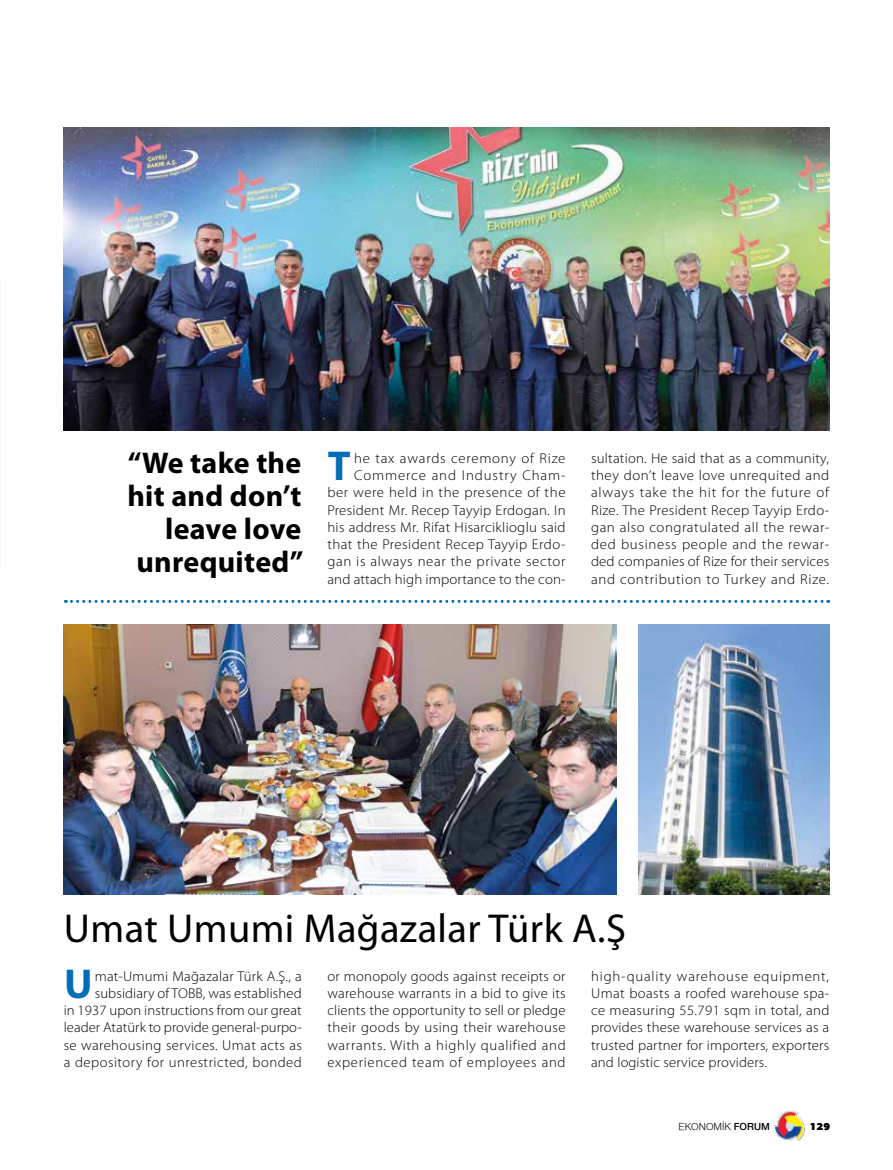
<style>
.page{position:relative;width:893px;height:1170px;background:#fff}
.page>*{position:absolute;margin:0;border:0;box-sizing:border-box;transform-origin:0 0}
.t1{font:700 41.85px "Myriad Pro";color:#006eb7}
.t2{font:40.5px "Myriad Pro";letter-spacing:.01em;color:#000}
.t3{font:700 30px/33px "Myriad Pro";letter-spacing:.01em;color:#000;text-align:right}
.t4{font:300 14.25px/17.2px "Myriad Pro";letter-spacing:.025em;color:#000;text-align:justify}
.t5{font:300 14.25px/17.2px "Myriad Pro";letter-spacing:.025em;color:#000;text-align:justify;scale:1.04 1}
.t6{font:300 14.25px/17.2px "Myriad Pro";letter-spacing:.005em;color:#000;text-align:right}
.t7{font:10.5px "Nimbus Sans Novus";color:#000}
.t8{font:900 10.5px "PF Agora Sans Pro";color:#000}
.s1{font-weight:600}
</style>
<div class="page">
<img style="left:774px;top:1109px;width:31px;height:31px">
<img style="left:64px;top:127px;width:765px;height:303px">
<svg style="left:65px;top:600px;width:764px;height:3px"></svg>
<img style="left:64px;top:624px;width:553px;height:270px">
<img style="left:639px;top:624px;width:190px;height:270px">
<h3 class="t3" style="left:127px;top:447px;width:178px">“We take the hit and don’t leave love unrequited”</h3>
<h1 class="t1" style="left:328px;top:442px;width:24px">T</h1>
<p class="t4" style="left:327px;top:449px;width:240px;text-align:right">he tax awards ceremony of Rize Commerce and Industry Cham-<br>ber were held in the presence of the President Mr. Recep Tayyip Erdogan. In his address Mr. Rifat Hisarciklioglu said that the President Recep Tayyip Erdo&shy;gan is always near the private sector and attach high importance to the con-</p>
<p class="t5" style="left:591px;top:449px;width:231px">sultation. He said that as a community, they don’t leave love unrequited and always take the hit for the future of Rize. The President Recep Tayyip Erdo&shy;gan also congratulated all the rewar&shy;ded business people and the rewar&shy;ded companies of Rize for their services and contribution to Turkey and Rize.</p>
<h2 class="t2" style="left:64px;top:906px;width:564px">Umat Umumi Mağazalar Türk A.Ş</h2>
<h1 class="t1" style="left:64px;top:960px;width:30px">U</h1>
<p class="t6" style="left:64px;top:967px;width:240px">mat-Umumi Mağazalar Türk A.Ş., a subsidiary of TOBB, was established<br>in 1937 upon instructions from our great leader Atatürk to provide general-purpo&shy;se warehousing services. Umat acts as a depository for unrestricted, bonded</p>
<p class="t4" style="left:327px;top:967px;width:240px">or monopoly goods against receipts or warehouse warrants in a bid to give its clients the opportunity to sell or pledge their goods by using their warehouse warrants. With a highly qualified and experienced team of employees and</p>
<p class="t4" style="left:591px;top:967px;width:240px">high-quality warehouse equipment, Umat boasts a roofed warehouse spa&shy;ce measuring 55.791 sqm in total, and provides these warehouse services as a trusted partner for importers, exporters and logistic service providers.</p>
<p class="t7" style="left:679px;top:1120px;width:93px">EKONOMİK <span class="s1">FORUM</span></p>
<p class="t8" style="left:810px;top:1119px;width:22px">129</p>
</div>
